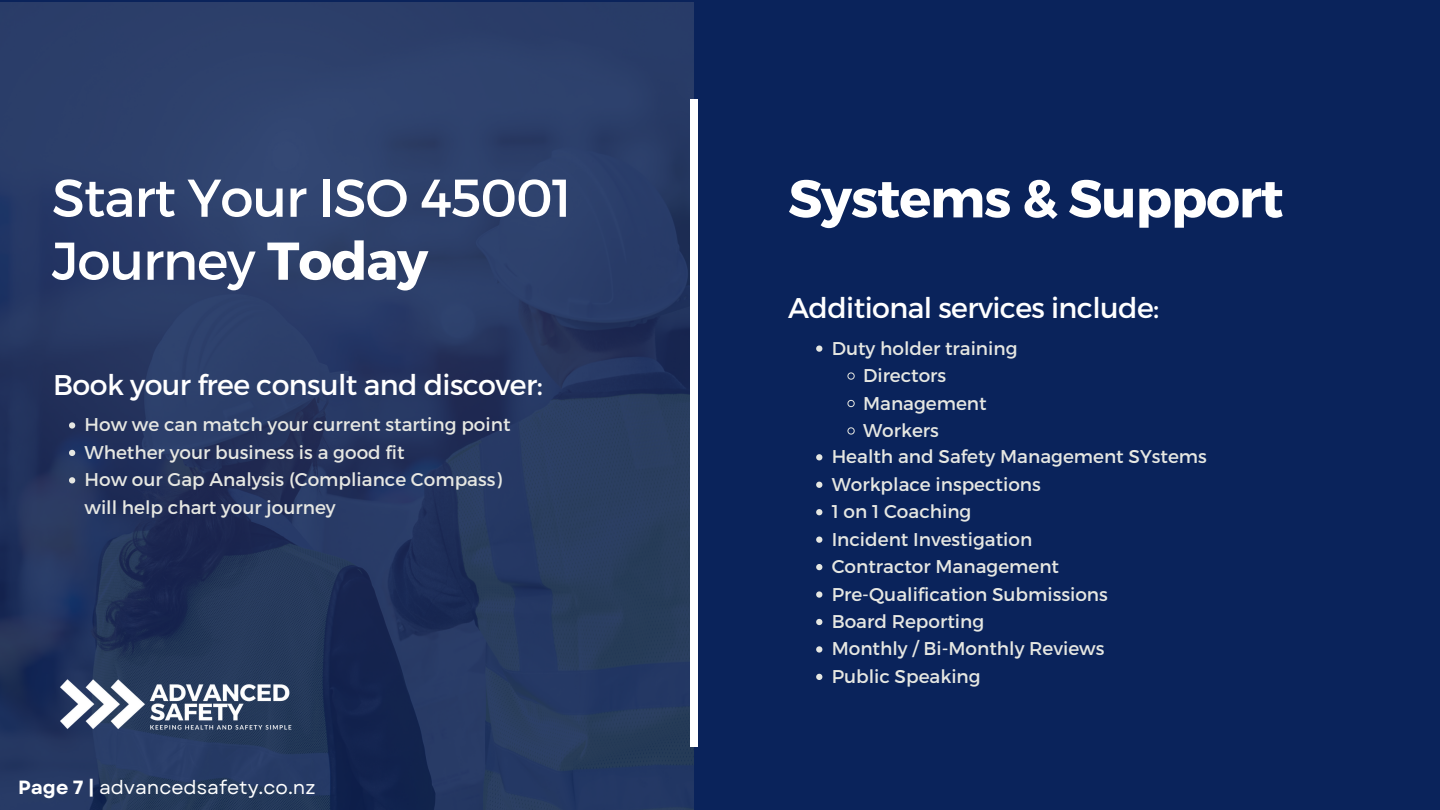
<style>
.page{position:relative;width:1440px;height:810px;background:#0a235b}
.page>*{position:absolute;margin:0;border:0;box-sizing:border-box;transform-origin:0 0}
.t1{font:53.1px/63px "Montserrat";letter-spacing:-.02em;color:#fff}
.t2{font:700 53.1px "Montserrat";letter-spacing:-.02em;color:#fff}
.t3{font:28.5px "Montserrat";letter-spacing:-.02em;color:#fff}
.t4{font:19.1px "Garet";color:#fff}
.t5{font:18.5px/27.4px "Montserrat";color:#e6e7e2}
.s1{font-weight:700}
</style>
<div class="page">
<img style="left:0;top:3px;width:694px;height:807px">
<div style="left:690px;top:99px;width:8px;height:648px;background:#fff"></div>
<svg style="left:816px;top:345px;width:6px;height:7px"></svg>
<svg style="left:847px;top:372px;width:8px;height:8px"></svg>
<svg style="left:847px;top:400px;width:8px;height:7px"></svg>
<svg style="left:847px;top:427px;width:8px;height:8px"></svg>
<svg style="left:816px;top:454px;width:6px;height:6px"></svg>
<svg style="left:816px;top:482px;width:6px;height:6px"></svg>
<svg style="left:816px;top:509px;width:6px;height:6px"></svg>
<svg style="left:816px;top:537px;width:6px;height:6px"></svg>
<svg style="left:816px;top:564px;width:6px;height:6px"></svg>
<svg style="left:816px;top:591px;width:6px;height:7px"></svg>
<svg style="left:816px;top:619px;width:6px;height:6px"></svg>
<svg style="left:816px;top:646px;width:6px;height:7px"></svg>
<svg style="left:816px;top:674px;width:6px;height:6px"></svg>
<img style="left:53px;top:664px;width:264px;height:76px">
<svg style="left:69px;top:422px;width:6px;height:7px"></svg>
<svg style="left:69px;top:450px;width:6px;height:6px"></svg>
<svg style="left:69px;top:477px;width:6px;height:6px"></svg>
<p class="t1" style="left:52px;top:164px;width:522px">Start Your ISO 45001<br>Journey <span class="s1">Today</span></p>
<p class="t3" style="left:53px;top:366px;width:491px">Book your free consult and discover:</p>
<p class="t5" style="left:85px;top:410px;width:428px">How we can match your current starting point</p>
<p class="t5" style="left:85px;top:438px;width:322px">Whether your business is a good fit</p>
<p class="t5" style="left:85px;top:465px;width:419px">How our Gap Analysis (Compliance Compass) will help chart your journey</p>
<p class="t4" style="left:18px;top:774px;width:299px"><span class="s1">Page 7 |</span> advancedsafety.co.nz</p>
<p class="t2" style="left:788px;top:164px;width:497px">Systems &amp; Support</p>
<p class="t3" style="left:788px;top:289px;width:373px">Additional services include:</p>
<h2 class="t5" style="left:832px;top:333px;width:187px">Duty holder training</h2>
<h3 class="t5" style="left:863px;top:361px;width:85px">Directors</h3>
<p class="t5" style="left:863px;top:388px;width:125px">Management</p>
<p class="t5" style="left:863px;top:416px;width:77px">Workers</p>
<p class="t5" style="left:832px;top:442px;width:377px">Health and Safety Management SYstems</p>
<p class="t5" style="left:832px;top:470px;width:211px">Workplace inspections</p>
<p class="t5" style="left:832px;top:497px;width:141px">1 on 1 Coaching</p>
<p class="t5" style="left:832px;top:524px;width:202px">Incident Investigation</p>
<h1 class="t5" style="left:832px;top:552px;width:229px">Contractor Management</h1>
<h3 class="t5" style="left:832px;top:579px;width:278px">Pre-Qualification Submissions</h3>
<p class="t5" style="left:832px;top:607px;width:154px">Board Reporting</p>
<p class="t5" style="left:832px;top:634px;width:274px">Monthly / Bi-Monthly Reviews</p>
<p class="t5" style="left:832px;top:662px;width:151px">Public Speaking</p>
</div>
